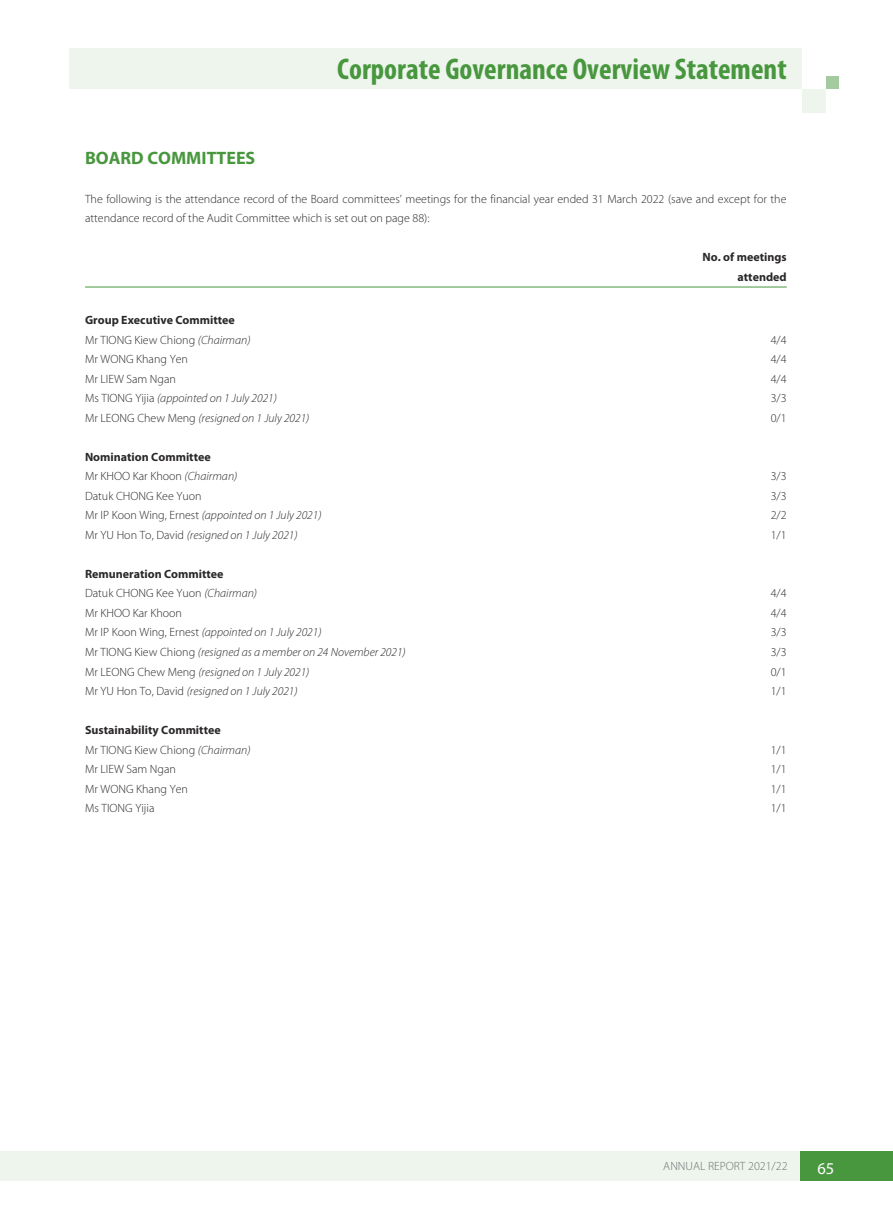
<style>
.page{position:relative;width:893px;height:1212px;background:#fff}
.page>*{position:absolute;margin:0;border:0;box-sizing:border-box;transform-origin:0 0}
.t1{font:700 condensed 30px "Myriad Pro";color:#48973e}
.t2{font:700 18px "Myriad Pro";color:#48973e}
.t3{font:16.5px "Myriad Pro";color:#fff}
.t4{font:300 12px/19.5px "Myriad Pro";color:#2b2829}
.t5{font:italic 300 12px "Myriad Pro";color:#2b2829}
.t6{font:700 12px/19.5px "Myriad Pro";color:#2b2829}
.t7{font:300 12px "Myriad Pro";color:#6f7073}
.s1{font-weight:300}
.s2{font-weight:300;font-style:italic}
.s3{font-style:normal}
</style>
<div class="page">
<div style="left:0;top:1151px;width:802px;height:29px;background:#edf5ec"></div>
<div style="left:826px;top:76px;width:12px;height:13px;background:#a3cb9f"></div>
<div style="left:70px;top:49px;width:732px;height:40px;background:#edf5ec"></div>
<div style="left:802px;top:89px;width:24px;height:23px;background:#edf5ec"></div>
<div style="left:800px;top:1151px;width:93px;height:29px;background:#48973e"></div>
<hr style="left:85px;top:287px;width:604px;height:1px;background:#48973e">
<hr style="left:689px;top:287px;width:98px;height:1px;background:#48973e">
<h1 class="t1" style="left:337px;top:58px;width:451px">Corporate Governance Overview Statement</h1>
<h2 class="t2" style="left:85px;top:151px;width:172px">BOARD COMMITTEES</h2>
<p class="t4" style="left:85px;top:190px;width:703px">The following is the attendance record of the Board committees’ meetings for the financial year ended 31 March 2022 (save and except for the attendance record of the Audit Committee which is set out on page 88):</p>
<p class="t6" style="left:702px;top:249px;width:86px;text-align:right">No. of meetings attended</p>
<p class="t6" style="left:85px;top:312px;width:167px">Group Executive Committee<br><span class="s1">Mr TIONG Kiew Chiong</span> <span class="s2">(Chairman)</span></p>
<p class="t4" style="left:771px;top:331px;width:17px">4/4</p>
<p class="t4" style="left:85px;top:351px;width:104px">Mr WONG Khang Yen</p>
<p class="t4" style="left:771px;top:351px;width:17px">4/4</p>
<p class="t4" style="left:85px;top:370px;width:93px">Mr LIEW Sam Ngan</p>
<p class="t4" style="left:771px;top:370px;width:17px">4/4</p>
<p class="t5" style="left:85px;top:394px;width:193px"><span class="s3">Ms TIONG Yijia</span> (appointed on 1 July 2021)</p>
<p class="t4" style="left:771px;top:390px;width:17px">3/3</p>
<p class="t5" style="left:85px;top:413px;width:226px"><span class="s3">Mr LEONG Chew Meng</span> (resigned on 1 July 2021)</p>
<p class="t4" style="left:771px;top:409px;width:17px">0/1</p>
<p class="t6" style="left:85px;top:448px;width:154px">Nomination Committee<br><span class="s1">Mr KHOO Kar Khoon</span> <span class="s2">(Chairman)</span></p>
<p class="t4" style="left:771px;top:468px;width:17px">3/3</p>
<p class="t4" style="left:85px;top:487px;width:118px">Datuk CHONG Kee Yuon</p>
<p class="t4" style="left:771px;top:487px;width:17px">3/3</p>
<p class="t5" style="left:85px;top:511px;width:238px"><span class="s3">Mr IP Koon Wing, Ernest</span> (appointed on 1 July 2021)</p>
<p class="t4" style="left:771px;top:507px;width:17px">2/2</p>
<p class="t5" style="left:85px;top:530px;width:214px"><span class="s3">Mr YU Hon To, David</span> (resigned on 1 July 2021)</p>
<p class="t4" style="left:771px;top:526px;width:17px">1/1</p>
<p class="t6" style="left:85px;top:565px;width:174px">Remuneration Committee<br><span class="s1">Datuk CHONG Kee Yuon</span> <span class="s2">(Chairman)</span></p>
<p class="t4" style="left:771px;top:585px;width:17px">4/4</p>
<p class="t4" style="left:85px;top:604px;width:98px">Mr KHOO Kar Khoon</p>
<p class="t4" style="left:771px;top:604px;width:17px">4/4</p>
<p class="t5" style="left:85px;top:628px;width:238px"><span class="s3">Mr IP Koon Wing, Ernest</span> (appointed on 1 July 2021)</p>
<p class="t4" style="left:771px;top:624px;width:17px">3/3</p>
<p class="t5" style="left:85px;top:647px;width:322px"><span class="s3">Mr TIONG Kiew Chiong</span> (resigned as a member on 24 November 2021)</p>
<p class="t4" style="left:771px;top:643px;width:17px">3/3</p>
<p class="t5" style="left:85px;top:667px;width:226px"><span class="s3">Mr LEONG Chew Meng</span> (resigned on 1 July 2021)</p>
<p class="t4" style="left:771px;top:663px;width:17px">0/1</p>
<p class="t5" style="left:85px;top:686px;width:214px"><span class="s3">Mr YU Hon To, David</span> (resigned on 1 July 2021)</p>
<p class="t4" style="left:771px;top:682px;width:17px">1/1</p>
<p class="t6" style="left:85px;top:721px;width:167px">Sustainability Committee<br><span class="s1">Mr TIONG Kiew Chiong</span> <span class="s2">(Chairman)</span></p>
<p class="t4" style="left:771px;top:741px;width:17px">1/1</p>
<p class="t4" style="left:85px;top:760px;width:93px">Mr LIEW Sam Ngan</p>
<p class="t4" style="left:771px;top:760px;width:17px">1/1</p>
<p class="t4" style="left:85px;top:780px;width:104px">Mr WONG Khang Yen</p>
<p class="t4" style="left:771px;top:780px;width:17px">1/1</p>
<p class="t4" style="left:85px;top:799px;width:71px">Ms TIONG Yijia</p>
<p class="t4" style="left:771px;top:799px;width:17px">1/1</p>
<p class="t7" style="left:663px;top:1161px;width:126px">ANNUAL REPORT 2021/22</p>
<h3 class="t3" style="left:817px;top:1162px;width:18px">65</h3>
</div>
